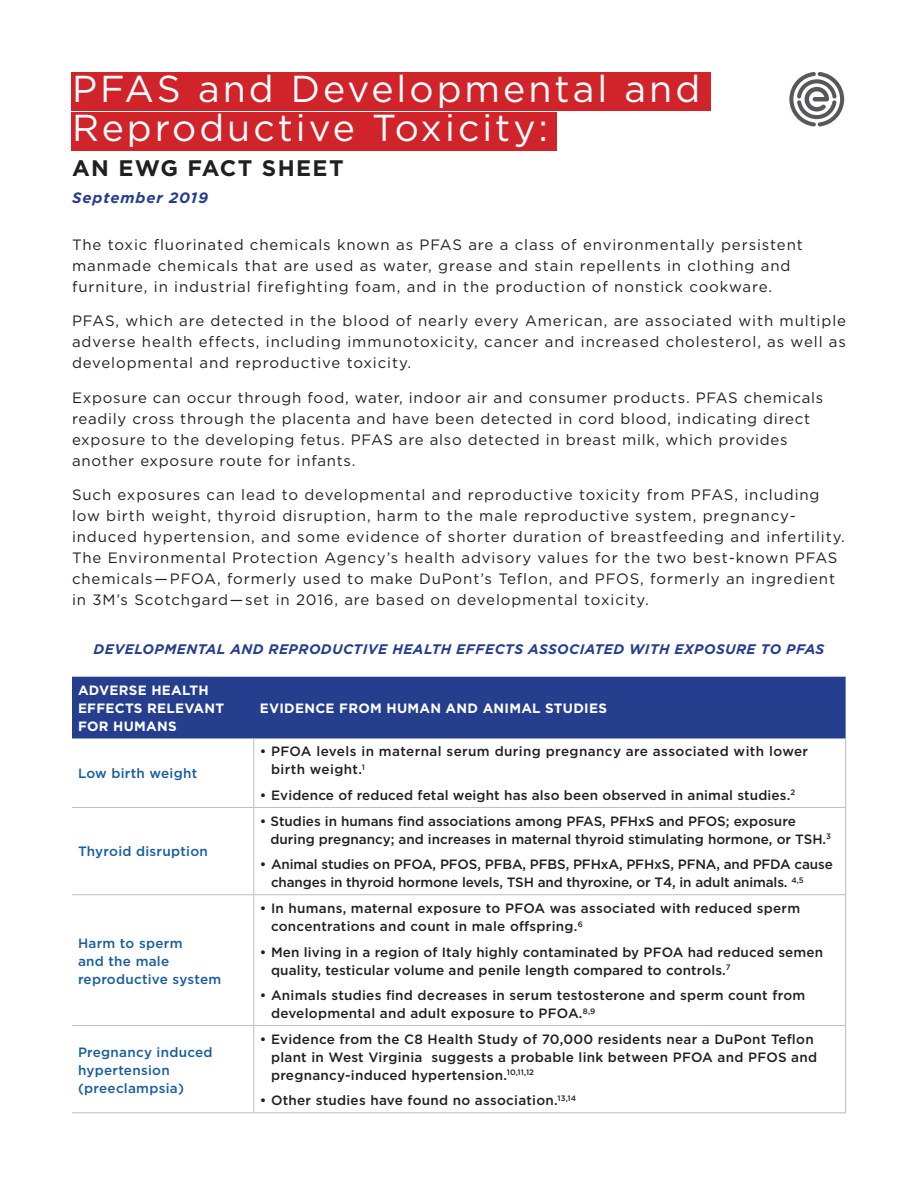
<style>
.page{position:relative;width:918px;height:1188px;background:#fff}
.page>*{position:absolute;margin:0;border:0;box-sizing:border-box;transform-origin:0 0}
.t1{font:37.5px/39px "Gotham";letter-spacing:.08em;color:#fff}
.sub_title{font:700 22.5px "Gotham";letter-spacing:.06em;color:#231f20}
.body{font:15px/21px "Gotham";letter-spacing:.06em;color:#231f20}
.sub_sub_title{font:italic 700 15px "Gotham";letter-spacing:.06em;color:#253f8e}
.sub_sub_title-2{font:italic 700 13.8px "Gotham";letter-spacing:.03em;color:#253f8e}
.table_body{font:500 13.5px/18px "Gotham";letter-spacing:.01em;color:#231f20}
.table_body-2{font:500 13.5px/18px "Gotham";letter-spacing:-.01em;color:#231f20}
.table_body-3{font:500 13.5px/18px "Gotham";letter-spacing:.02em;color:#175d9e}
.table_body-4{font:500 13.5px/18px "Gotham";letter-spacing:.03em;color:#231f20}
.table_header{font:700 13.5px/18px "Gotham";letter-spacing:.02em;color:#fff}
</style>
<div class="page">
<svg style="left:789px;top:72px;width:55px;height:55px"></svg>
<div style="left:71px;top:72px;width:640px;height:39px;background:#d1232a"></div>
<div style="left:71px;top:112px;width:486px;height:39px;background:#d1232a"></div>
<div style="left:72px;top:677px;width:774px;height:61px;background:#253f8e"></div>
<hr style="left:253px;top:738px;width:1px;height:69px;background:#bcbdc0">
<hr style="left:845px;top:738px;width:1px;height:69px;background:#bcbdc0">
<hr style="left:72px;top:807px;width:182px;height:1px;background:#bcbdc0">
<hr style="left:254px;top:807px;width:592px;height:1px;background:#bcbdc0">
<hr style="left:253px;top:808px;width:1px;height:86px;background:#bcbdc0">
<hr style="left:845px;top:808px;width:1px;height:86px;background:#bcbdc0">
<hr style="left:72px;top:894px;width:182px;height:1px;background:#bcbdc0">
<hr style="left:254px;top:894px;width:592px;height:1px;background:#bcbdc0">
<hr style="left:253px;top:895px;width:1px;height:130px;background:#bcbdc0">
<hr style="left:845px;top:895px;width:1px;height:130px;background:#bcbdc0">
<hr style="left:72px;top:1025px;width:182px;height:1px;background:#bcbdc0">
<hr style="left:254px;top:1025px;width:592px;height:1px;background:#bcbdc0">
<hr style="left:253px;top:1026px;width:1px;height:86px;background:#bcbdc0">
<hr style="left:845px;top:1026px;width:1px;height:86px;background:#bcbdc0">
<hr style="left:72px;top:1112px;width:182px;height:1px;background:#bcbdc0">
<hr style="left:254px;top:1112px;width:592px;height:1px;background:#bcbdc0">
<p class="t1" style="left:72px;top:69px;width:630px">PFAS and Developmental and<br>Reproductive Toxicity:</p>
<p class="sub_title" style="left:72px;top:153px;width:273px">AN EWG FACT SHEET</p>
<p class="sub_sub_title" style="left:72px;top:188px;width:138px">September 2019</p>
<p class="body" style="left:72px;top:234px;width:732px">The toxic fluorinated chemicals known as PFAS are a class of environmentally persistent manmade chemicals that are used as water, grease and stain repellents in clothing and furniture, in industrial firefighting foam, and in the production of nonstick cookware.</p>
<p class="body" style="left:72px;top:310px;width:776px;text-align:justify">PFAS, which are detected in the blood of nearly every American, are associated with multiple adverse health effects, including immunotoxicity, cancer and increased cholesterol, as well as developmental and reproductive toxicity.</p>
<p class="body" style="left:72px;top:387px;width:753px">Exposure can occur through food, water, indoor air and consumer products. PFAS chemicals readily cross through the placenta and have been detected in cord blood, indicating direct exposure to the developing fetus. PFAS are also detected in breast milk, which provides another exposure route for infants.</p>
<p class="body" style="left:72px;top:484px;width:774px">Such exposures can lead to developmental and reproductive toxicity from PFAS, including low birth weight, thyroid disruption, harm to the male reproductive system, pregnancy&shy;induced hypertension, and some evidence of shorter duration of breastfeeding and infertility.<br>The Environmental Protection Agency’s health advisory values for the two best-known PFAS chemicals—PFOA, formerly used to make DuPont’s Teflon, and PFOS, formerly an ingredient in 3M’s Scotchgard—set in 2016, are based on developmental toxicity.</p>
<p class="sub_sub_title-2" style="left:94px;top:640px;width:732px">DEVELOPMENTAL AND REPRODUCTIVE HEALTH EFFECTS ASSOCIATED WITH EXPOSURE TO PFAS</p>
<p class="table_header" style="left:78px;top:681px;width:148px">ADVERSE HEALTH<br>EFFECTS RELEVANT<br>FOR HUMANS</p>
<p class="table_header" style="left:260px;top:699px;width:349px">EVIDENCE FROM HUMAN AND ANIMAL STUDIES</p>
<p class="table_body-3" style="left:78px;top:764px;width:121px">Low birth weight</p>
<p class="table_body-3" style="left:78px;top:843px;width:131px">Thyroid disruption</p>
<p class="table_body-3" style="left:78px;top:934px;width:145px">Harm to sperm<br>and the male reproductive system</p>
<p class="table_body-3" style="left:78px;top:1043px;width:136px">Pregnancy induced hypertension (preeclampsia)</p>
<p class="table_body-4" style="left:271px;top:742px;width:539px;text-indent:-11px">• PFOA levels in maternal serum during pregnancy are associated with lower birth weight.<sup>1</sup></p>
<p class="table_body" style="left:260px;top:786px;width:537px">• Evidence of reduced fetal weight has also been observed in animal studies.<sup>2</sup></p>
<p class="table_body" style="left:270px;top:812px;width:562px;text-indent:-11px">• Studies in humans find associations among PFAS, PFHxS and PFOS; exposure during pregnancy; and increases in maternal thyroid stimulating hormone, or TSH.<sup>3</sup></p>
<p class="table_body-2" style="left:271px;top:855px;width:563px;text-indent:-11px">• Animal studies on PFOA, PFOS, PFBA, PFBS, PFHxA, PFHxS, PFNA, and PFDA cause changes in thyroid hormone levels, TSH and thyroxine, or T4, in adult animals. <sup>4,5</sup></p>
<p class="table_body" style="left:271px;top:899px;width:531px;text-indent:-11px">• In humans, maternal exposure to PFOA was associated with reduced sperm concentrations and count in male offspring.<sup>6</sup></p>
<p class="table_body" style="left:271px;top:943px;width:554px;text-indent:-11px">• Men living in a region of Italy highly contaminated by PFOA had reduced semen quality, testicular volume and penile length compared to controls.<sup>7</sup></p>
<p class="table_body" style="left:271px;top:986px;width:536px;text-indent:-11px">• Animals studies find decreases in serum testosterone and sperm count from developmental and adult exposure to PFOA.<sup>8,9</sup></p>
<p class="table_body" style="left:271px;top:1030px;width:548px;text-indent:-11px">• Evidence from the C8 Health Study of 70,000 residents near a DuPont Teflon plant in West Virginia suggests a probable link between PFOA and PFOS and pregnancy-induced hypertension.<sup>10,11,12</sup></p>
<p class="table_body" style="left:260px;top:1091px;width:318px">• Other studies have found no association.<sup>13,14</sup></p>
</div>
